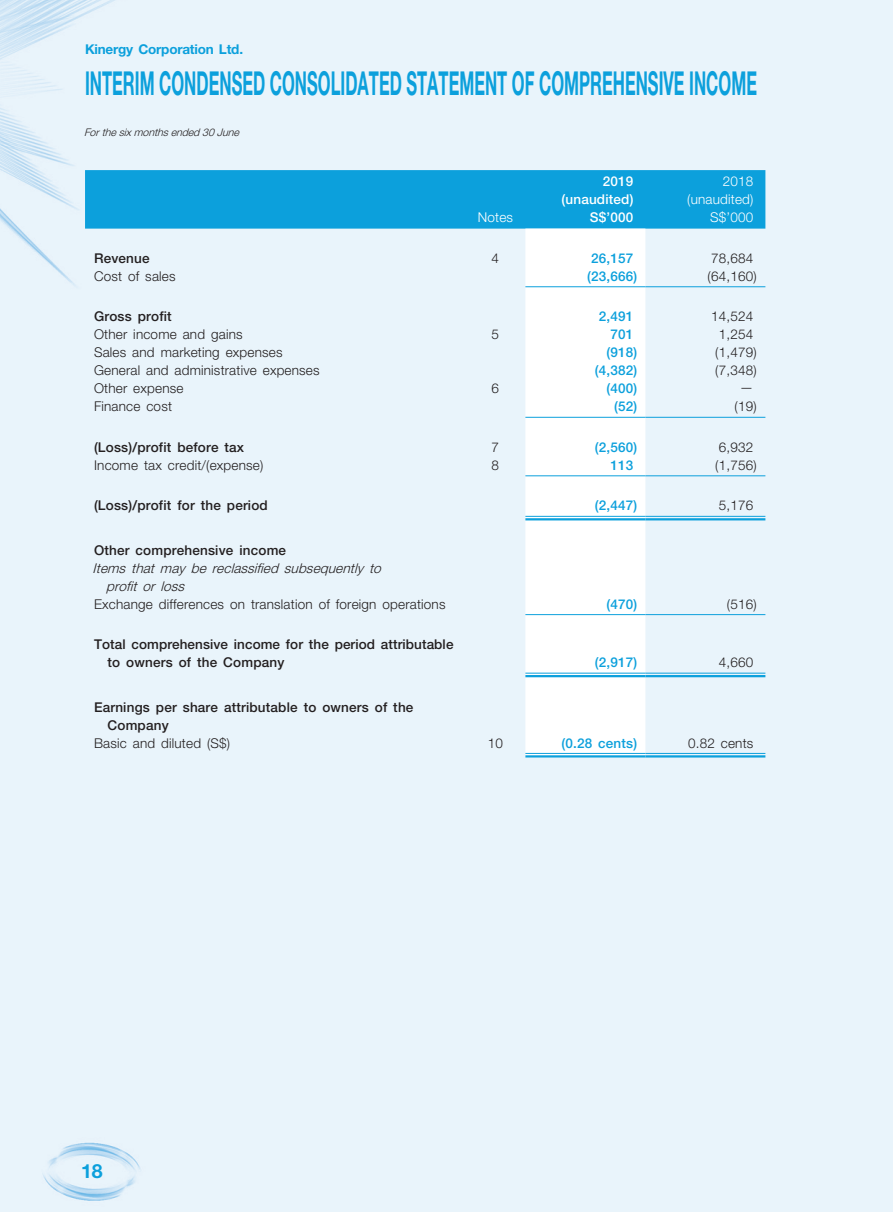
<style>
.page{position:relative;width:893px;height:1212px;background:#e9f4fb}
.page>*{position:absolute;margin:0;border:0;box-sizing:border-box;transform-origin:0 0}
.t1{font:700 33px "Helvetica Neue LT Std";color:#0ca0dc;scale:.5 1}
.t2{font:700 19.5px "Helvetica Neue LT Std";color:#0ca0dc}
._15_Table_Stub{font:500 13.5px/18px "Helvetica Neue LT Std";letter-spacing:.015em;color:#231f20}
._15_Table_Stub-2{font:300 13.5px "Helvetica Neue LT Std";letter-spacing:.015em;color:#231f20}
._01_Body_Text{font:300 13.5px "Helvetica Neue LT Std";letter-spacing:.015em;color:#231f20}
._01_Body_Text-2{font:500 13.5px "Helvetica Neue LT Std";letter-spacing:.015em;color:#0ca0dc}
._15_Table_Stub-3{font:italic 300 13.5px/18px "Helvetica Neue LT Std";color:#231f20}
._01_Body_Text-3{font:300 13.5px "Helvetica Neue LT Std";letter-spacing:.015em;color:#fff}
.t3{font:700 13.5px "Helvetica Neue LT Std";letter-spacing:-.015em;color:#0ca0dc}
._01_Body_Text-4{font:500 13.5px "Helvetica Neue LT Std";letter-spacing:.015em;color:#fff}
.t4{font:italic 300 10.5px "Helvetica Neue LT Std";color:#231f20}
</style>
<div class="page">
<div style="left:85px;top:170px;width:680px;height:59px;background:#0ca0dc"></div>
<svg style="left:525px;top:229px;width:120px;height:526px"></svg>
<hr style="left:525px;top:286px;width:120px;height:1px;background:#0ca0dc">
<hr style="left:645px;top:286px;width:120px;height:1px;background:#0ca0dc">
<hr style="left:525px;top:417px;width:120px;height:1px;background:#0ca0dc">
<hr style="left:645px;top:417px;width:120px;height:1px;background:#0ca0dc">
<hr style="left:525px;top:475px;width:120px;height:1px;background:#0ca0dc">
<hr style="left:645px;top:475px;width:120px;height:1px;background:#0ca0dc">
<hr style="left:525px;top:516px;width:120px;height:1px;background:#0ca0dc">
<hr style="left:525px;top:518px;width:120px;height:2px;background:#0ca0dc">
<hr style="left:645px;top:516px;width:120px;height:1px;background:#0ca0dc">
<hr style="left:645px;top:518px;width:120px;height:2px;background:#0ca0dc">
<hr style="left:525px;top:614px;width:120px;height:1px;background:#0ca0dc">
<hr style="left:645px;top:614px;width:120px;height:1px;background:#0ca0dc">
<hr style="left:525px;top:673px;width:120px;height:1px;background:#0ca0dc">
<hr style="left:525px;top:675px;width:120px;height:2px;background:#0ca0dc">
<hr style="left:645px;top:673px;width:120px;height:1px;background:#0ca0dc">
<hr style="left:645px;top:675px;width:120px;height:2px;background:#0ca0dc">
<hr style="left:525px;top:753px;width:120px;height:1px;background:#0ca0dc">
<hr style="left:525px;top:755px;width:120px;height:2px;background:#0ca0dc">
<hr style="left:645px;top:753px;width:120px;height:1px;background:#0ca0dc">
<hr style="left:645px;top:755px;width:120px;height:2px;background:#0ca0dc">
<p class="t3" style="left:85px;top:41px;width:160px">Kinergy Corporation Ltd.</p>
<h1 class="t1" style="left:85px;top:63px;width:1345px">INTERIM CONDENSED CONSOLIDATED STATEMENT OF COMPREHENSIVE INCOME</h1>
<p class="t4" style="left:84px;top:126px;width:160px">Forthesixmonthsended30June</p>
<p class="_01_Body_Text-4" style="left:603px;top:174px;width:32px">2019</p>
<p class="_01_Body_Text-3" style="left:723px;top:173px;width:32px">2018</p>
<p class="_01_Body_Text-4" style="left:561px;top:192px;width:73px">(unaudited)</p>
<p class="_01_Body_Text-3" style="left:687px;top:191px;width:68px">(unaudited)</p>
<p class="_01_Body_Text-3" style="left:478px;top:209px;width:37px">Notes</p>
<p class="_01_Body_Text-4" style="left:590px;top:210px;width:45px">S$’000</p>
<p class="_01_Body_Text-3" style="left:710px;top:209px;width:45px">S$’000</p>
<p class="_15_Table_Stub" style="left:94px;top:249px;width:57px">Revenue</p>
<p class="_01_Body_Text" style="left:492px;top:250px;width:9px">4</p>
<p class="_01_Body_Text-2" style="left:591px;top:250px;width:44px">26,157</p>
<p class="_01_Body_Text" style="left:711px;top:250px;width:44px">78,684</p>
<p class="_15_Table_Stub-2" style="left:94px;top:268px;width:83px">Cost of sales</p>
<p class="_01_Body_Text-2" style="left:587px;top:268px;width:52px">(23,666)</p>
<p class="_01_Body_Text" style="left:708px;top:268px;width:51px">(64,160)</p>
<p class="_15_Table_Stub" style="left:94px;top:307px;width:79px">Gross profit</p>
<p class="_01_Body_Text-2" style="left:599px;top:309px;width:36px">2,491</p>
<p class="_01_Body_Text" style="left:711px;top:308px;width:44px">14,524</p>
<p class="_15_Table_Stub-2" style="left:94px;top:326px;width:150px">Other income and gains</p>
<p class="_01_Body_Text" style="left:492px;top:326px;width:9px">5</p>
<p class="_01_Body_Text-2" style="left:610px;top:327px;width:24px">701</p>
<p class="_01_Body_Text" style="left:719px;top:326px;width:36px">1,254</p>
<p class="_15_Table_Stub-2" style="left:94px;top:344px;width:190px">Sales and marketing expenses</p>
<p class="_01_Body_Text-2" style="left:606px;top:345px;width:32px">(918)</p>
<p class="_01_Body_Text" style="left:715px;top:344px;width:43px">(1,479)</p>
<p class="_15_Table_Stub-2" style="left:94px;top:362px;width:227px">General and administrative expenses</p>
<p class="_01_Body_Text-2" style="left:595px;top:363px;width:44px">(4,382)</p>
<p class="_01_Body_Text" style="left:715px;top:362px;width:43px">(7,348)</p>
<p class="_15_Table_Stub-2" style="left:94px;top:380px;width:91px">Other expense</p>
<p class="_01_Body_Text" style="left:492px;top:380px;width:9px">6</p>
<p class="_01_Body_Text-2" style="left:606px;top:381px;width:32px">(400)</p>
<p class="_01_Body_Text" style="left:740px;top:379px;width:15px">—</p>
<p class="_15_Table_Stub-2" style="left:94px;top:398px;width:79px">Finance cost</p>
<p class="_01_Body_Text-2" style="left:614px;top:399px;width:25px">(52)</p>
<p class="_01_Body_Text" style="left:735px;top:398px;width:24px">(19)</p>
<p class="_15_Table_Stub" style="left:94px;top:438px;width:152px">(Loss)/profit before tax</p>
<p class="_01_Body_Text" style="left:492px;top:439px;width:9px">7</p>
<p class="_01_Body_Text-2" style="left:595px;top:439px;width:44px">(2,560)</p>
<p class="_01_Body_Text" style="left:719px;top:439px;width:36px">6,932</p>
<p class="_15_Table_Stub-2" style="left:94px;top:457px;width:171px">Income tax credit/(expense)</p>
<p class="_01_Body_Text" style="left:492px;top:457px;width:9px">8</p>
<p class="_01_Body_Text-2" style="left:610px;top:457px;width:24px">113</p>
<p class="_01_Body_Text" style="left:715px;top:457px;width:43px">(1,756)</p>
<p class="_15_Table_Stub" style="left:94px;top:496px;width:175px">(Loss)/profit for the period</p>
<p class="_01_Body_Text-2" style="left:595px;top:498px;width:44px">(2,447)</p>
<p class="_01_Body_Text" style="left:719px;top:497px;width:36px">5,176</p>
<p class="_15_Table_Stub" style="left:94px;top:541px;width:194px">Other comprehensive income</p>
<p class="_15_Table_Stub-3" style="left:106px;top:559px;width:280px;text-indent:-14px">Items that may be reclassified subsequently to profit or loss</p>
<p class="_15_Table_Stub-2" style="left:94px;top:596px;width:353px">Exchange differences on translation of foreign operations</p>
<p class="_01_Body_Text-2" style="left:606px;top:596px;width:32px">(470)</p>
<p class="_01_Body_Text" style="left:727px;top:596px;width:31px">(516)</p>
<p class="_15_Table_Stub" style="left:108px;top:635px;width:347px;text-indent:-14px">Total comprehensive income for the period attributable to owners of the Company</p>
<p class="_01_Body_Text-2" style="left:595px;top:654px;width:44px">(2,917)</p>
<p class="_01_Body_Text" style="left:719px;top:654px;width:36px">4,660</p>
<p class="_15_Table_Stub" style="left:108px;top:698px;width:307px;text-indent:-14px">Earnings per share attributable to owners of the<br>Company</p>
<p class="_15_Table_Stub-2" style="left:94px;top:734px;width:138px">Basic and diluted (S$)</p>
<p class="_01_Body_Text" style="left:488px;top:734px;width:17px">10</p>
<p class="_01_Body_Text-2" style="left:561px;top:735px;width:77px">(0.28 cents)</p>
<p class="_01_Body_Text" style="left:688px;top:734px;width:67px">0.82 cents</p>
<p class="t2" style="left:81px;top:1159px;width:23px">18</p>
</div>
